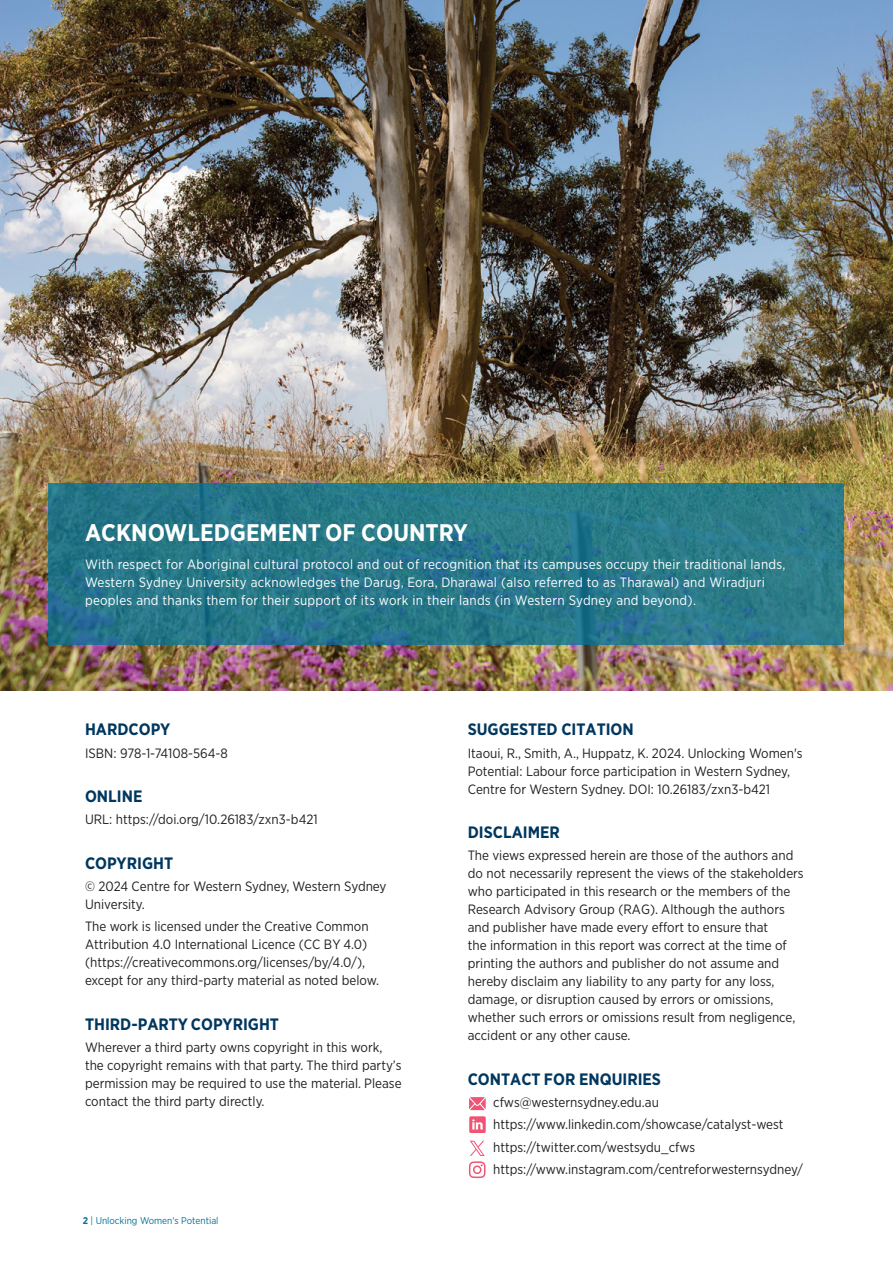
<style>
.page{position:relative;width:893px;height:1263px;background:#fff}
.page>*{position:absolute;margin:0;border:0;box-sizing:border-box;transform-origin:0 0}
.t1{font:700 24px "Gotham Narrow";color:#fff}
.t2{font:700 16.5px "Gotham Narrow";color:#00375e}
.t3{font:13.5px/18px "Gotham Narrow";color:#231f20}
.t4{font:13.5px/18px "Gotham Narrow";letter-spacing:.02em;color:#fff}
.t5{font:9.75px "Gotham Narrow";color:#007399}
.s1{font-weight:700}
</style>
<div class="page">
<img style="left:0;top:0;width:893px;height:690px">
<svg style="left:49px;top:483px;width:795px;height:162px;background:#277788"></svg>
<svg style="left:469px;top:1097px;width:17px;height:13px"></svg>
<svg style="left:469px;top:1141px;width:16px;height:37px"></svg>
<svg style="left:469px;top:1116px;width:17px;height:17px"></svg>
<h1 class="t1" style="left:85px;top:517px;width:385px">ACKNOWLEDGEMENT OF COUNTRY</h1>
<p class="t4" style="left:85px;top:555px;width:702px">With respect for Aboriginal cultural protocol and out of recognition that its campuses occupy their traditional lands,<br>Western Sydney University acknowledges the Darug, Eora, Dharawal (also referred to as Tharawal) and Wiradjuri peoples and thanks them for their support of its work in their lands (in Western Sydney and beyond).</p>
<p class="t2" style="left:85px;top:719px;width:87px">HARDCOPY</p>
<p class="t3" style="left:85px;top:743px;width:144px">ISBN: 978-1-74108-564-8</p>
<p class="t2" style="left:85px;top:786px;width:59px">ONLINE</p>
<p class="t3" style="left:85px;top:810px;width:234px">URL: https://doi.org/10.26183/zxn3-b421</p>
<p class="t2" style="left:85px;top:852px;width:90px">COPYRIGHT</p>
<p class="t3" style="left:85px;top:877px;width:303px">© 2024 Centre for Western Sydney, Western Sydney<br>University.</p>
<p class="t3" style="left:85px;top:917px;width:295px">The work is licensed under the Creative Common Attribution 4.0 International Licence (CC BY 4.0) (https://creativecommons.org/licenses/by/4.0/), except for any third-party material as noted below.</p>
<p class="t2" style="left:85px;top:1013px;width:196px">THIRD-PARTY COPYRIGHT</p>
<p class="t3" style="left:85px;top:1038px;width:318px">Wherever a third party owns copyright in this work, the copyright remains with that party. The third party’s permission may be required to use the material. Please contact the third party directly.</p>
<p class="t5" style="left:83px;top:1214px;width:137px"><span class="s1">2</span> | Unlocking Women's Potential</p>
<p class="t2" style="left:468px;top:719px;width:168px">SUGGESTED CITATION</p>
<p class="t3" style="left:468px;top:743px;width:336px">Itaoui, R., Smith, A., Huppatz, K. 2024. Unlocking Women's<br>Potential: Labour force participation in Western Sydney,<br>Centre for Western Sydney. DOI: 10.26183/zxn3-b421</p>
<p class="t2" style="left:468px;top:822px;width:94px">DISCLAIMER</p>
<p class="t3" style="left:468px;top:846px;width:337px">The views expressed herein are those of the authors and do not necessarily represent the views of the stakeholders who participated in this research or the members of the Research Advisory Group (RAG). Although the authors and publisher have made every effort to ensure that<br>the information in this report was correct at the time of printing the authors and publisher do not assume and hereby disclaim any liability to any party for any loss, damage, or disruption caused by errors or omissions, whether such errors or omissions result from negligence, accident or any other cause.</p>
<p class="t2" style="left:468px;top:1068px;width:195px">CONTACT FOR ENQUIRIES</p>
<p class="t3" style="left:493px;top:1091px;width:311px;line-height:22.2px">cfws@westernsydney.edu.au https://www.linkedin.com/showcase/catalyst-west https://twitter.com/westsydu_cfws https://www.instagram.com/centreforwesternsydney/</p>
</div>
